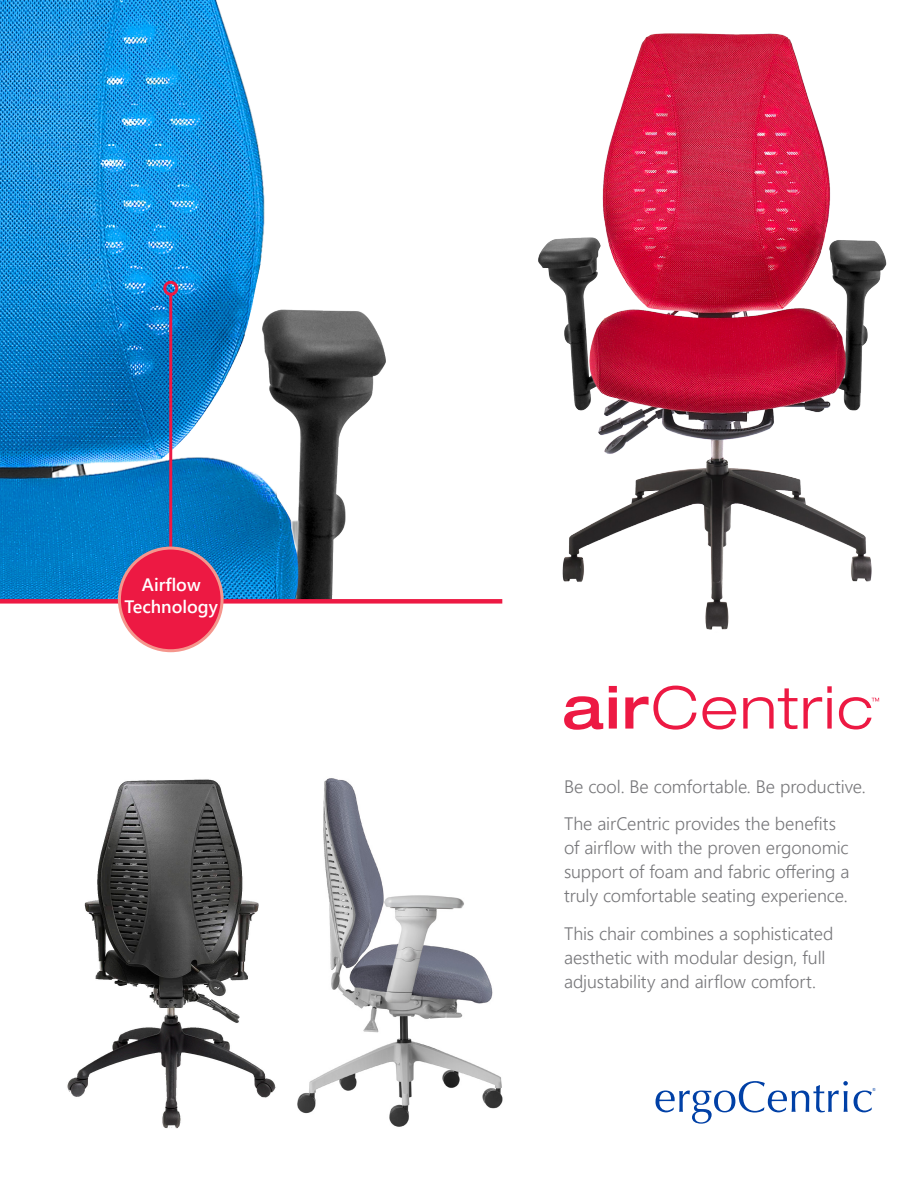
<style>
.page{position:relative;width:918px;height:1188px;background:#fff}
.page>*{position:absolute;margin:0;border:0;box-sizing:border-box;transform-origin:0 0}
.t1{font:18px/24px "Webly Sleek UI Semilight";letter-spacing:-.005em;color:#77777a}
.t2{font:18px "Webly Sleek UI Semibold";color:#fff}
.t3{font:700 4.35px "Optima";color:#0040a6}
</style>
<div class="page">
<svg style="left:656px;top:1081px;width:192px;height:43px"></svg>
<svg style="left:854px;top:1091px;width:18px;height:21px"></svg>
<img style="left:297px;top:778px;width:206px;height:349px">
<img style="left:67px;top:779px;width:209px;height:350px">
<img style="left:0;top:0;width:386px;height:599px">
<img style="left:502px;top:33px;width:385px;height:597px">
<div style="left:0;top:599px;width:502px;height:5px;background:#ed1943"></div>
<hr style="left:169px;top:294px;width:3px;height:309px;background:#ed1943">
<div style="left:163px;top:281px;width:15px;height:15px;border:3px solid #ed1943;border-radius:50%"></div>
<div style="left:119px;top:548px;width:103px;height:103px;background:#ed1943;border-radius:50%"></div>
<div style="left:118px;top:547px;width:106px;height:105px;border:3px solid #f5968d;border-radius:50%"></div>
<svg style="left:564px;top:686px;width:315px;height:44px"></svg>
<p class="t2" style="left:142px;top:571px;width:60px">Airflow</p>
<p class="t2" style="left:125px;top:593px;width:95px">Technology</p>
<p class="t1" style="left:564px;top:767px;width:303px;line-height:37.5px">Be cool. Be comfortable. Be productive.<br>The airCentric provides the benefits</p>
<p class="t1" style="left:564px;top:835px;width:287px;text-align:justify">of airflow with the proven ergonomic support of foam and fabric offering a truly comfortable seating experience.</p>
<p class="t1" style="left:564px;top:921px;width:271px">This chair combines a sophisticated aesthetic with modular design, full adjustability and airflow comfort.</p>
<p class="t3" style="left:872px;top:1087px;width:5px">®</p>
</div>
